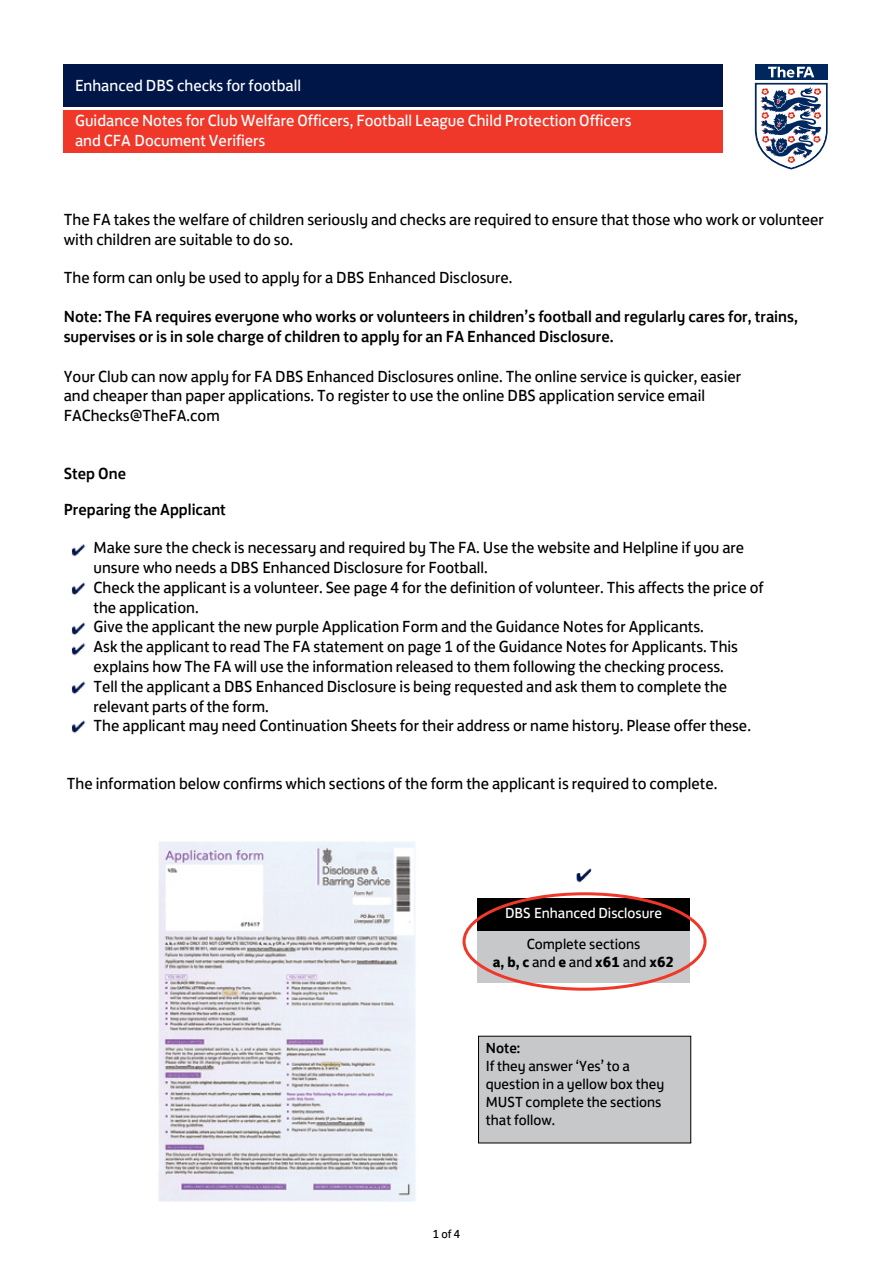
<style>
.page{position:relative;width:893px;height:1263px;background:#fff}
.page>*{position:absolute;margin:0;border:0;box-sizing:border-box;transform-origin:0 0}
.t1{font:16.5px/19.8px "FS Jack";color:#000}
.t2{font:500 16.5px/19.8px "FS Jack";color:#000}
.t3{font:16.5px/35.5px "FS Jack";color:#fff}
.t4{font:15px/18px "FS Jack";color:#000;text-align:center}
.t5{font:15px "FS Jack";color:#fff}
.t6{font:500 15px "FS Jack";color:#000}
.t7{font:12px "FS Jack";color:#000}
.s1{font-weight:700}
</style>
<div class="page">
<svg style="left:754px;top:64px;width:74px;height:106px"></svg>
<div style="left:64px;top:64px;width:659px;height:42px;background:#001648"></div>
<div style="left:64px;top:111px;width:659px;height:42px;background:#ef3829"></div>
<div style="left:477px;top:898px;width:213px;height:34px;background:#000"></div>
<div style="left:477px;top:932px;width:213px;height:51px;background:#c7c8ca"></div>
<div style="left:478px;top:1036px;width:213px;height:107px;background:#c7c8ca"></div>
<div style="left:478px;top:1036px;width:213px;height:107px;border:1px solid #000"></div>
<img style="left:71px;top:544px;width:15px;height:13px">
<img style="left:71px;top:582px;width:15px;height:14px">
<img style="left:71px;top:622px;width:15px;height:14px">
<img style="left:71px;top:643px;width:15px;height:13px">
<img style="left:71px;top:681px;width:15px;height:14px">
<img style="left:576px;top:868px;width:16px;height:15px">
<div style="left:462px;top:892px;width:244px;height:99px;border:3px solid #ef3829;border-radius:50%"></div>
<img style="left:71px;top:720px;width:15px;height:14px">
<img style="left:158px;top:841px;width:258px;height:360px">
<p class="t3" style="left:75px;top:66px;width:558px">Enhanced DBS checks for football<br>Guidance Notes for Club Welfare Officers, Football League Child Protection Officers</p>
<p class="t3" style="left:75px;top:121px;width:192px">and CFA Document Verifiers</p>
<p class="t1" style="left:64px;top:208px;width:761px">The FA takes the welfare of children seriously and checks are required to ensure that those who work or volunteer with children are suitable to do so.</p>
<p class="t1" style="left:64px;top:266px;width:450px">The form can only be used to apply for a DBS Enhanced Disclosure.</p>
<p class="t2" style="left:64px;top:305px;width:736px">Note: The FA requires everyone who works or volunteers in children’s football and regularly cares for, trains, supervises or is in sole charge of children to apply for an FA Enhanced Disclosure.</p>
<p class="t1" style="left:64px;top:365px;width:679px">Your Club can now apply for FA DBS Enhanced Disclosures online. The online service is quicker, easier and cheaper than paper applications. To register to use the online DBS application service email<br>FAChecks@TheFA.com</p>
<p class="t2" style="left:64px;top:462px;width:64px">Step One</p>
<p class="t2" style="left:64px;top:499px;width:164px">Preparing the Applicant</p>
<p class="t1" style="left:94px;top:536px;width:672px">Make sure the check is necessary and required by The FA. Use the website and Helpline if you are unsure who needs a DBS Enhanced Disclosure for Football.<br>Check the applicant is a volunteer. See page 4 for the definition of volunteer. This affects the price of the application.<br>Give the applicant the new purple Application Form and the Guidance Notes for Applicants.<br>Ask the applicant to read The FA statement on page 1 of the Guidance Notes for Applicants. This explains how The FA will use the information released to them following the checking process.<br>Tell the applicant a DBS Enhanced Disclosure is being requested and ask them to complete the relevant parts of the form.<br>The applicant may need Continuation Sheets for their address or name history. Please offer these.</p>
<p class="t1" style="left:67px;top:772px;width:652px">The information below confirms which sections of the form the applicant is required to complete.</p>
<p class="t5" style="left:505px;top:901px;width:158px">DBS Enhanced Disclosure</p>
<p class="t4" style="left:493px;top:934px;width:183px">Complete sections<br><span class="s1">a, b, c</span> and <span class="s1">e</span> and <span class="s1">x61</span> and <span class="s1">x62</span></p>
<p class="t6" style="left:486px;top:1035px;width:36px">Note:</p>
<p class="t4" style="left:486px;top:1055px;width:180px;text-align:left">If they answer ‘Yes’ to a question in a yellow box they<br>MUST complete the sections that follow.</p>
<p class="t7" style="left:433px;top:1224px;width:29px">1 of 4</p>
</div>
